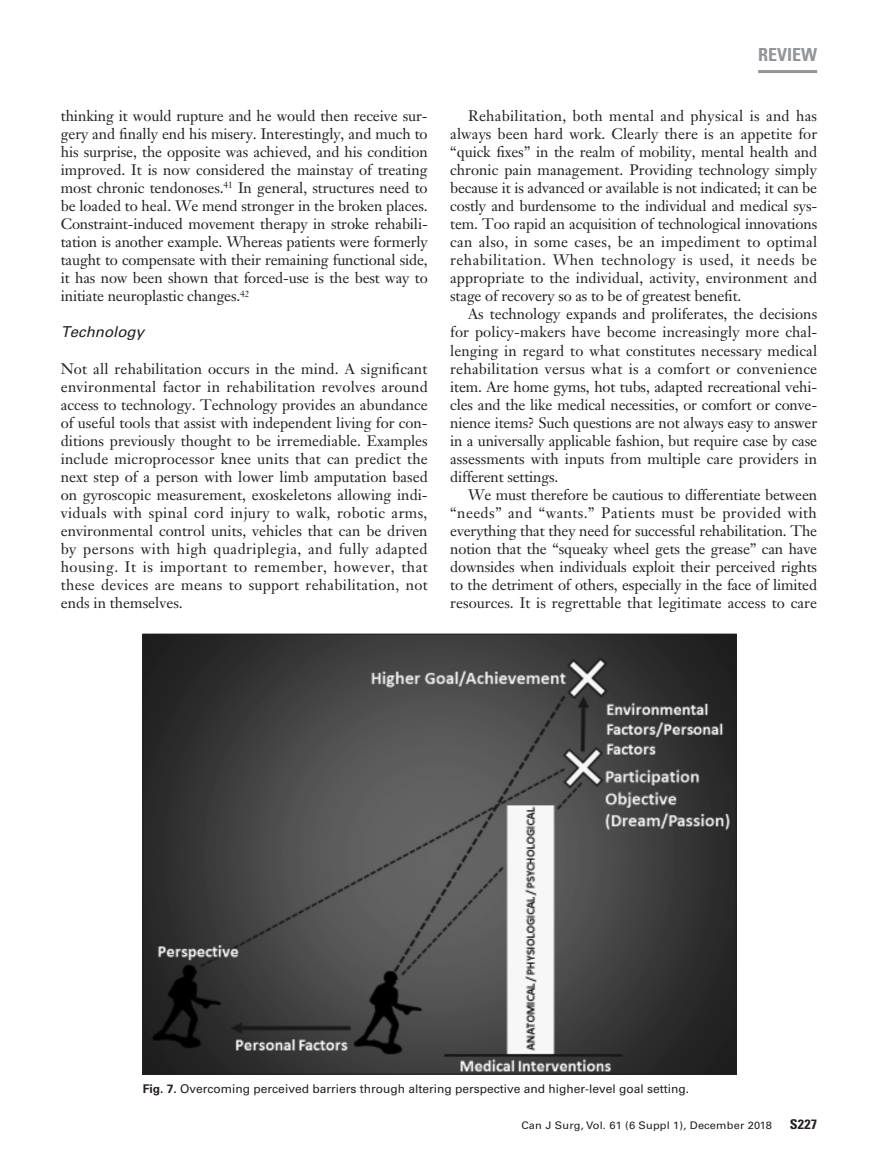
<style>
.page{position:relative;width:878px;height:1175px;background:#fff}
.page>*{position:absolute;margin:0;border:0;box-sizing:border-box;transform-origin:0 0}
.t1{font:700 condensed 18px "Univers LT Std";color:#939598}
.t2{font:15px/18px "Janson Text LT Std";color:#231f20;text-align:justify}
.t3{font:italic 15px "Univers LT Std";color:#231f20}
.t4{font:700 condensed 13.5px "Univers LT Std";color:#231f20;scale:1.05 1}
.t5{font:12px "Univers LT Std";color:#231f20}
.t6{font:10.5px "Univers LT Std";letter-spacing:.015em;color:#231f20;scale:1.05 1}
.s1{font-weight:700}
</style>
<div class="page">
<hr style="left:758px;top:70px;width:59px;height:3px;background:#939598">
<img style="left:144px;top:635px;width:590px;height:437px">
<p class="t2" style="left:61px;top:107px;width:368px">thinking it would rupture and he would then receive sur&shy;gery and finally end his misery. Interestingly, and much to his surprise, the opposite was achieved, and his condition improved. It is now considered the mainstay of treating most chronic tendonoses.<sup>41</sup> In general, structures need to be loaded to heal. We mend stronger in the broken places.<br>Constraint-induced movement therapy in stroke rehabili&shy;tation is another example. Whereas patients were formerly taught to compensate with their remaining functional side, it has now been shown that forced-use is the best way to initiate neuroplastic changes.<sup>42</sup></p>
<p class="t3" style="left:61px;top:323px;width:85px">Technology</p>
<p class="t2" style="left:61px;top:359px;width:368px">Not all rehabilitation occurs in the mind. A significant environmental factor in rehabilitation revolves around access to technology. Technology provides an abundance of useful tools that assist with independent living for con&shy;ditions previously thought to be irremediable. Examples include microprocessor knee units that can predict the next step of a person with lower limb amputation based on gyroscopic measurement, exoskeletons allowing indi&shy;viduals with spinal cord injury to walk, robotic arms, environmental control units, vehicles that can be driven by persons with high quadriplegia, and fully adapted housing. It is important to remember, however, that these devices are means to support rehabilitation, not ends in themselves.</p>
<p class="t1" style="left:758px;top:44px;width:61px">REVIEW</p>
<p class="t2" style="left:450px;top:107px;width:368px;text-indent:18px">Rehabilitation, both mental and physical is and has always been hard work. Clearly there is an appetite for “quick fixes” in the realm of mobility, mental health and chronic pain management. Providing technology simply because it is advanced or available is not indicated; it can be costly and burdensome to the individual and medical sys&shy;tem. Too rapid an acquisition of technological innovations can also, in some cases, be an impediment to optimal rehabilitation. When technology is used, it needs be appropriate to the individual, activity, environment and stage of recovery so as to be of greatest benefit.</p>
<p class="t2" style="left:450px;top:305px;width:368px;text-indent:18px">As technology expands and proliferates, the decisions for policy-makers have become increasingly more chal&shy;lenging in regard to what constitutes necessary medical rehabilitation versus what is a comfort or convenience item. Are home gyms, hot tubs, adapted recreational vehi&shy;cles and the like medical necessities, or comfort or conve&shy;nience items? Such questions are not always easy to answer in a universally applicable fashion, but require case by case assessments with inputs from multiple care providers in different settings.</p>
<p class="t2" style="left:450px;top:485px;width:368px;text-indent:18px">We must therefore be cautious to differentiate between “needs” and “wants.” Patients must be provided with everything that they need for successful rehabilitation. The notion that the “squeaky wheel gets the grease” can have downsides when individuals exploit their perceived rights to the detriment of others, especially in the face of limited resources. It is regrettable that legitimate access to care</p>
<p class="t5" style="left:143px;top:1081px;width:548px"><span class="s1">Fig. 7.</span> Overcoming perceived barriers through altering perspective and higher-level goal setting.</p>
<p class="t6" style="left:521px;top:1119px;width:240px">Can J Surg, Vol. 61 (6 Suppl 1), December 2018</p>
<p class="t4" style="left:789px;top:1116px;width:28px">S227</p>
</div>
